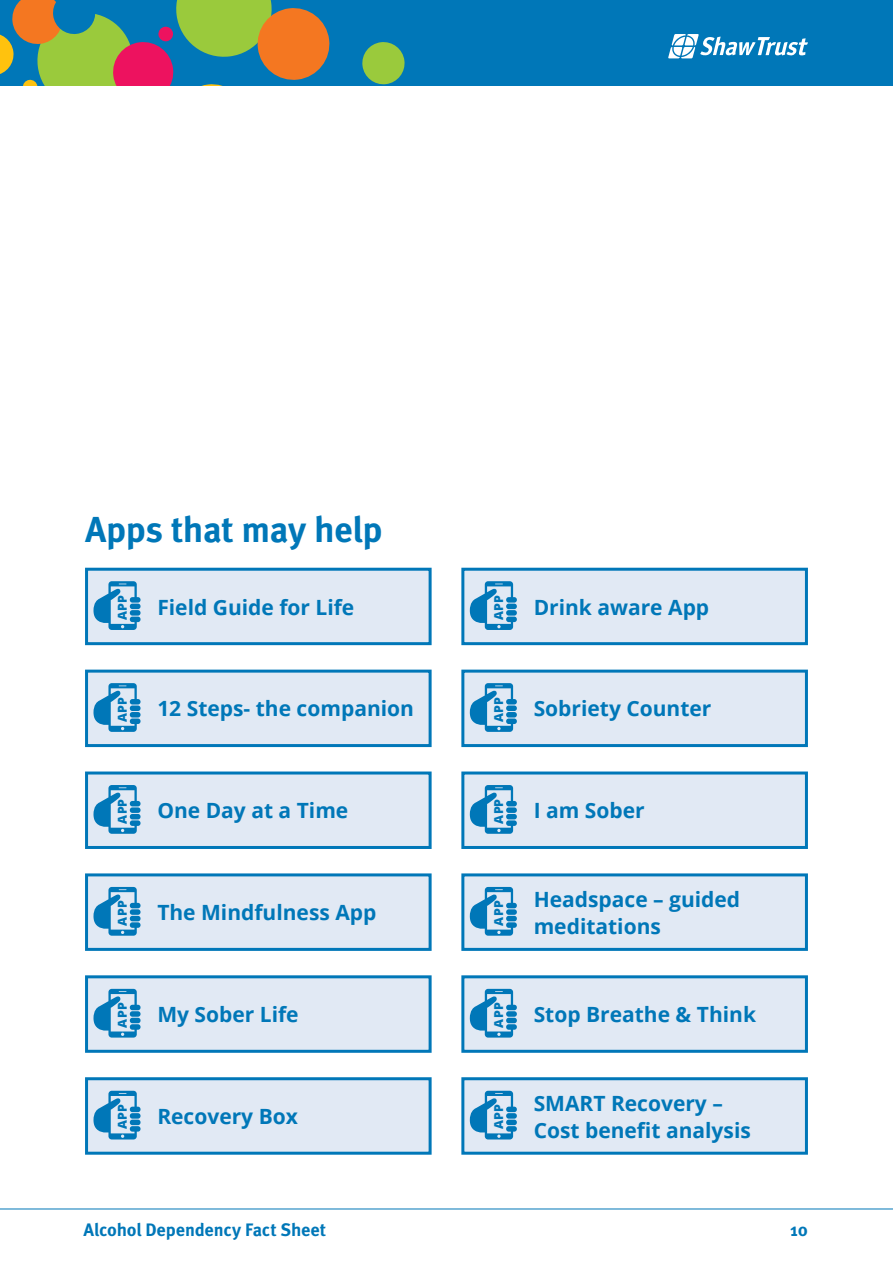
<style>
.page{position:relative;width:893px;height:1263px;background:#fff}
.page>*{position:absolute;margin:0;border:0;box-sizing:border-box;transform-origin:0 0}
.t1{font:700 36px "Meta OT";letter-spacing:-.015em;color:#0077b8}
.t2{font:700 21px/27px "Open Sans";color:#0077b8}
.t3{font:700 18px "Meta OT";letter-spacing:-.01em;color:#0077b8}
.t4{font:800 12.3px "Open Sans";letter-spacing:.02em;color:#0077b8}
</style>
<div class="page">
<hr style="left:0;top:1208px;width:893px;height:1px;background:#0077b8">
<div style="left:0;top:0;width:893px;height:85px;background:#0077b8"></div>
<svg style="left:362px;top:42px;width:43px;height:43px"></svg>
<svg style="left:0;top:0;width:330px;height:85px"></svg>
<svg style="left:668px;top:34px;width:140px;height:24px"></svg>
<div style="left:85px;top:568px;width:347px;height:77px;background:#e1e9f4;border:3px solid #0077b8"></div>
<svg style="left:93px;top:581px;width:48px;height:49px"></svg>
<div style="left:130px;top:610px;width:11px;height:6px;background:#0077b8;border-radius:3px"></div>
<div style="left:85px;top:670px;width:347px;height:77px;background:#e1e9f4;border:3px solid #0077b8"></div>
<svg style="left:93px;top:683px;width:48px;height:49px"></svg>
<div style="left:130px;top:712px;width:11px;height:5px;background:#0077b8;border-radius:3px"></div>
<div style="left:85px;top:771px;width:347px;height:78px;background:#e1e9f4;border:3px solid #0077b8"></div>
<svg style="left:93px;top:785px;width:48px;height:49px"></svg>
<div style="left:130px;top:814px;width:11px;height:5px;background:#0077b8;border-radius:3px"></div>
<div style="left:85px;top:873px;width:347px;height:78px;background:#e1e9f4;border:3px solid #0077b8"></div>
<svg style="left:93px;top:887px;width:48px;height:49px"></svg>
<div style="left:130px;top:916px;width:11px;height:5px;background:#0077b8;border-radius:3px"></div>
<div style="left:85px;top:975px;width:347px;height:78px;background:#e1e9f4;border:3px solid #0077b8"></div>
<svg style="left:93px;top:989px;width:48px;height:48px"></svg>
<div style="left:130px;top:1018px;width:11px;height:5px;background:#0077b8;border-radius:3px"></div>
<div style="left:461px;top:568px;width:347px;height:77px;background:#e1e9f4;border:3px solid #0077b8"></div>
<svg style="left:470px;top:581px;width:47px;height:49px"></svg>
<div style="left:506px;top:610px;width:11px;height:6px;background:#0077b8;border-radius:3px"></div>
<div style="left:461px;top:670px;width:347px;height:77px;background:#e1e9f4;border:3px solid #0077b8"></div>
<svg style="left:470px;top:683px;width:47px;height:49px"></svg>
<div style="left:506px;top:712px;width:11px;height:5px;background:#0077b8;border-radius:3px"></div>
<div style="left:461px;top:771px;width:347px;height:78px;background:#e1e9f4;border:3px solid #0077b8"></div>
<svg style="left:470px;top:785px;width:47px;height:49px"></svg>
<div style="left:506px;top:814px;width:11px;height:5px;background:#0077b8;border-radius:3px"></div>
<div style="left:461px;top:873px;width:347px;height:78px;background:#e1e9f4;border:3px solid #0077b8"></div>
<svg style="left:470px;top:887px;width:47px;height:49px"></svg>
<div style="left:506px;top:916px;width:11px;height:5px;background:#0077b8;border-radius:3px"></div>
<div style="left:461px;top:975px;width:347px;height:78px;background:#e1e9f4;border:3px solid #0077b8"></div>
<svg style="left:470px;top:989px;width:47px;height:48px"></svg>
<div style="left:506px;top:1018px;width:11px;height:5px;background:#0077b8;border-radius:3px"></div>
<div style="left:85px;top:1077px;width:347px;height:78px;background:#e1e9f4;border:3px solid #0077b8"></div>
<svg style="left:93px;top:1091px;width:48px;height:48px"></svg>
<div style="left:130px;top:1120px;width:11px;height:5px;background:#0077b8;border-radius:3px"></div>
<div style="left:461px;top:1077px;width:347px;height:78px;background:#e1e9f4;border:3px solid #0077b8"></div>
<svg style="left:470px;top:1091px;width:47px;height:48px"></svg>
<div style="left:506px;top:1120px;width:11px;height:5px;background:#0077b8;border-radius:3px"></div>
<h1 class="t1" style="left:85px;top:506px;width:299px">Apps that may help</h1>
<p class="t4" style="left:113px;top:620px;width:26px;rotate:-90deg">APP</p>
<p class="t2" style="left:157px;top:593px;width:199px">Field Guide for Life</p>
<p class="t4" style="left:489px;top:620px;width:26px;rotate:-90deg">APP</p>
<p class="t2" style="left:534px;top:593px;width:177px">Drink aware App</p>
<p class="t4" style="left:113px;top:722px;width:26px;rotate:-90deg">APP</p>
<p class="t2" style="left:157px;top:695px;width:258px">12 Steps- the companion</p>
<p class="t4" style="left:489px;top:722px;width:26px;rotate:-90deg">APP</p>
<p class="t2" style="left:534px;top:695px;width:179px">Sobriety Counter</p>
<p class="t4" style="left:113px;top:824px;width:26px;rotate:-90deg">APP</p>
<p class="t2" style="left:157px;top:797px;width:193px">One Day at a Time</p>
<p class="t4" style="left:489px;top:824px;width:26px;rotate:-90deg">APP</p>
<p class="t2" style="left:534px;top:797px;width:112px">I am Sober</p>
<p class="t4" style="left:113px;top:926px;width:26px;rotate:-90deg">APP</p>
<p class="t2" style="left:157px;top:899px;width:221px">The Mindfulness App</p>
<p class="t4" style="left:489px;top:926px;width:26px;rotate:-90deg">APP</p>
<p class="t2" style="left:534px;top:885px;width:208px">Headspace – guided meditations</p>
<p class="t4" style="left:113px;top:1027px;width:26px;rotate:-90deg">APP</p>
<p class="t2" style="left:157px;top:1000px;width:143px">My Sober Life</p>
<p class="t4" style="left:489px;top:1027px;width:26px;rotate:-90deg">APP</p>
<p class="t2" style="left:534px;top:1000px;width:224px">Stop Breathe &amp; Think</p>
<p class="t4" style="left:113px;top:1129px;width:26px;rotate:-90deg">APP</p>
<p class="t2" style="left:157px;top:1102px;width:142px">Recovery Box</p>
<p class="t4" style="left:489px;top:1129px;width:26px;rotate:-90deg">APP</p>
<p class="t2" style="left:534px;top:1089px;width:219px">SMART Recovery –<br>Cost benefit analysis</p>
<p class="t3" style="left:84px;top:1218px;width:244px">Alcohol Dependency Fact Sheet</p>
<p class="t3" style="left:790px;top:1218px;width:19px">10</p>
</div>
